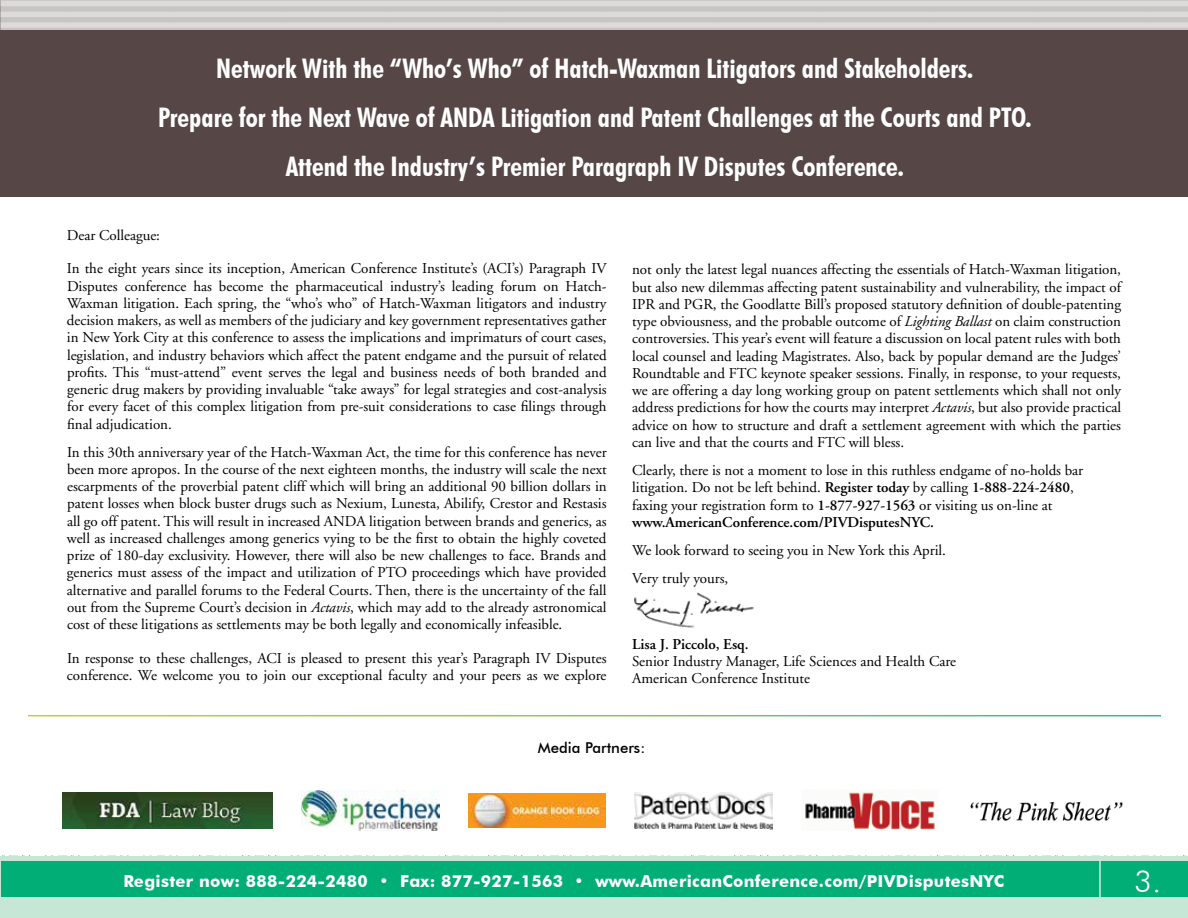
<style>
.page{position:relative;width:1188px;height:918px;background:#fff}
.page>*{position:absolute;margin:0;border:0;box-sizing:border-box;transform-origin:0 0}
.t1{font:300 30px "Futura BT";color:#fff}
.t2{font:700 condensed 27px/48.6px "Futura BT";color:#fff;text-align:center}
.t3{font:700 16.5px "Futura BT";letter-spacing:.02em;color:#fff}
.t4{font:15px/17.2px "Adobe Garamond";color:#000}
.t5{font:600 15px "Adobe Garamond";color:#000}
.t6{font:500 15px "Futura BT";color:#000}
.s1{font-style:italic}
.s2{font-weight:600}
</style>
<div class="page">
<div style="left:0;top:0;width:1188px;height:44px;background:linear-gradient(to right,#d3d0d0,#d3d0d0)"></div>
<div style="left:0;top:856px;width:1188px;height:62px;background:#c6e6d6"></div>
<div style="left:1px;top:862px;width:1187px;height:35px;background:#00ae76"></div>
<hr style="left:1099px;top:859px;width:2px;height:41px;background:#d1eadd">
<div style="left:0;top:30px;width:1188px;height:167px;background:#564646"></div>
<img style="left:635px;top:792px;width:137px;height:37px">
<img style="left:302px;top:791px;width:137px;height:39px">
<img style="left:468px;top:794px;width:138px;height:33px">
<img style="left:805px;top:792px;width:130px;height:38px">
<img style="left:970px;top:801px;width:153px;height:20px">
<img style="left:634px;top:592px;width:120px;height:36px">
<img style="left:63px;top:792px;width:210px;height:37px">
<h2 class="t2" style="left:158px;top:44px;width:875px">Network With the “Who’s Who” of Hatch-Waxman Litigators and Stakeholders.<br>Prepare for the Next Wave of ANDA Litigation and Patent Challenges at the Courts and PTO.<br>Attend the Industry’s Premier Paragraph IV Disputes Conference.</h2>
<p class="t4" style="left:67px;top:227px;width:95px">Dear Colleague:</p>
<p class="t4" style="left:67px;top:260px;width:541px;text-align:justify">In the eight years since its inception, American Conference Institute’s (ACI’s) Paragraph IV Disputes conference has become the pharmaceutical industry’s leading forum on Hatch-Waxman litigation. Each spring, the “who’s who” of Hatch-Waxman litigators and industry decision makers, as well as members of the judiciary and key government representatives gather in New York City at this conference to assess the implications and imprimaturs of court cases, legislation, and industry behaviors which affect the patent endgame and the pursuit of related profits. This “must-attend” event serves the legal and business needs of both branded and generic drug makers by providing invaluable “take aways” for legal strategies and cost-analysis for every facet of this complex litigation from pre-suit considerations to case filings through final adjudication.</p>
<p class="t4" style="left:67px;top:444px;width:541px;text-align:justify">In this 30th anniversary year of the Hatch-Waxman Act, the time for this conference has never been more apropos. In the course of the next eighteen months, the industry will scale the next escarpments of the proverbial patent cliff which will bring an additional 90 billion dollars in patent losses when block buster drugs such as Nexium, Lunesta, Abilify, Crestor and Restasis all go off patent. This will result in increased ANDA litigation between brands and generics, as well as increased challenges among generics vying to be the first to obtain the highly coveted prize of 180-day exclusivity. However, there will also be new challenges to face. Brands and generics must assess of the impact and utilization of PTO proceedings which have provided alternative and parallel forums to the Federal Courts. Then, there is the uncertainty of the fall out from the Supreme Court’s decision in <span class="s1">Actavis</span>, which may add to the already astronomical cost of these litigations as settlements may be both legally and economically infeasible.</p>
<p class="t4" style="left:67px;top:650px;width:541px">In response to these challenges, ACI is pleased to present this year’s Paragraph IV Disputes conference. We welcome you to join our exceptional faculty and your peers as we explore</p>
<p class="t4" style="left:632px;top:261px;width:491px;text-align:justify">not only the latest legal nuances affecting the essentials of Hatch-Waxman litigation, but also new dilemmas affecting patent sustainability and vulnerability, the impact of IPR and PGR, the Goodlatte Bill’s proposed statutory definition of double-patenting type obviousness, and the probable outcome of <span class="s1">Lighting Ballast</span> on claim construction controversies. This year’s event will feature a discussion on local patent rules with both local counsel and leading Magistrates. Also, back by popular demand are the Judges’ Roundtable and FTC keynote speaker sessions. Finally, in response, to your requests, we are offering a day long working group on patent settlements which shall not only address predictions for how the courts may interpret <span class="s1">Actavis</span>, but also provide practical advice on how to structure and draft a settlement agreement with which the parties can live and that the courts and FTC will bless.</p>
<p class="t4" style="left:632px;top:462px;width:453px">Clearly, there is not a moment to lose in this ruthless endgame of no-holds bar litigation. Do not be left behind. <span class="s2">Register today</span> by calling <span class="s2">1-888-224-2480</span>, faxing your registration form to <span class="s2">1-877-927-1563</span> or visiting us on-line at <span class="s2">www.AmericanConference.com/PIVDisputesNYC.</span></p>
<p class="t4" style="left:632px;top:536px;width:315px;line-height:28px">We look forward to seeing you in New York this April.<br>Very truly yours,</p>
<p class="t5" style="left:632px;top:636px;width:118px">Lisa J. Piccolo, Esq.</p>
<p class="t4" style="left:632px;top:653px;width:325px">Senior Industry Manager, Life Sciences and Health Care<br>American Conference Institute</p>
<p class="t6" style="left:538px;top:739px;width:109px">Media Partners:</p>
<p class="t3" style="left:123px;top:871px;width:882px">Register now: 888-224-2480 • Fax: 877-927-1563 • www.AmericanConference.com/PIVDisputesNYC</p>
<h1 class="t1" style="left:1134px;top:863px;width:28px">3.</h1>
</div>
